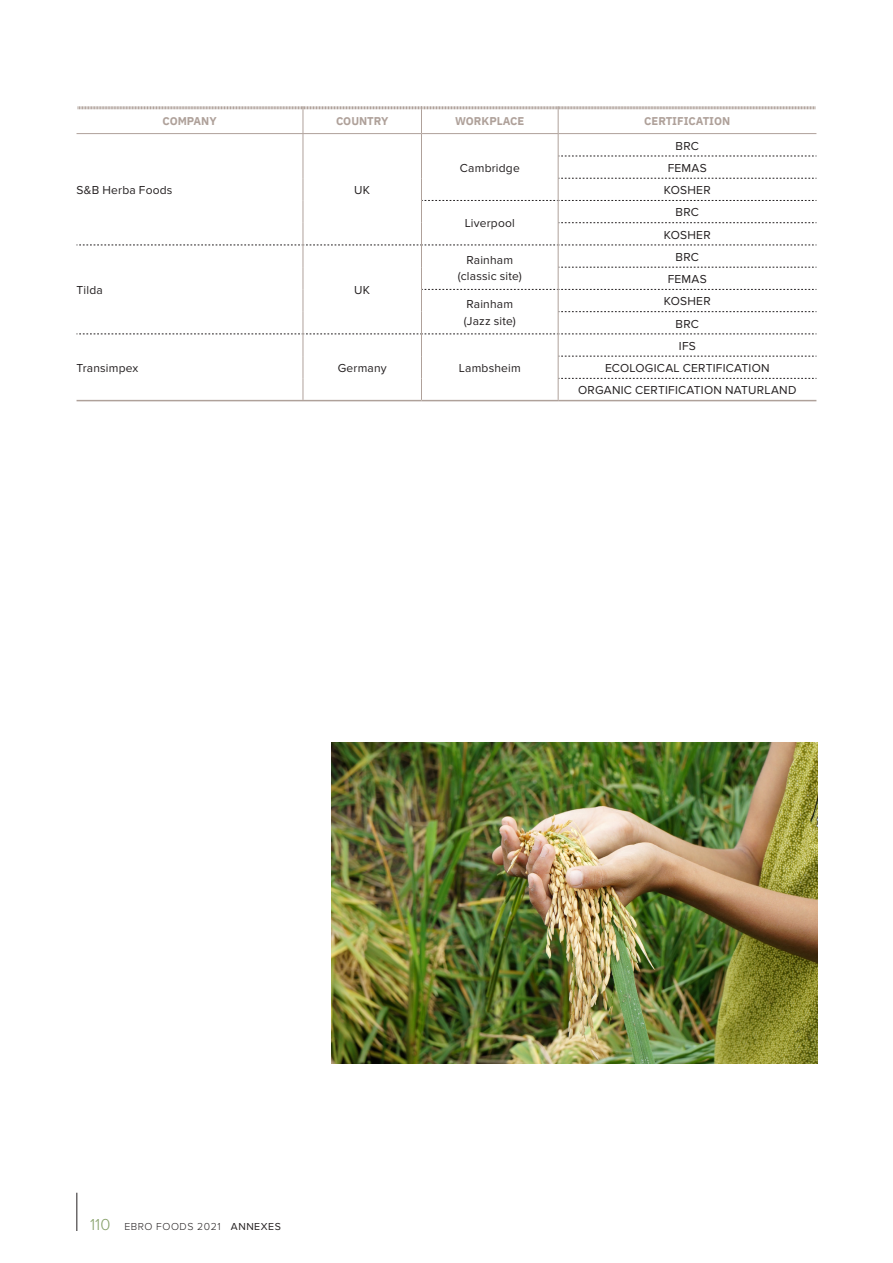
<style>
.page{position:relative;width:893px;height:1263px;background:#fff}
.page>*{position:absolute;margin:0;border:0;box-sizing:border-box;transform-origin:0 0}
._01_texto_tablas{font:12px/16.5px "Proxima Nova";letter-spacing:.015em;color:#231f20;text-align:center}
._00_cabecera_tablas{font:700 11.25px "IBM Plex Sans";color:#afa19a}
.t1{font:300 10.5px "Proxima Nova";letter-spacing:.05em;color:#231f20}
.s1{font-size:16.5px;color:#859f67}
.s2{font-weight:400}
</style>
<div class="page">
<hr style="left:77px;top:1193px;width:1px;height:38px;background:#231f20">
<svg style="left:77px;top:106px;width:739px;height:294px"></svg>
<hr style="left:77px;top:133px;width:226px;height:1px;background:#afa19a">
<hr style="left:303px;top:133px;width:118px;height:1px;background:#afa19a">
<hr style="left:421px;top:133px;width:137px;height:1px;background:#afa19a">
<hr style="left:558px;top:133px;width:258px;height:1px;background:#afa19a">
<hr style="left:558px;top:400px;width:258px;height:1px;background:#afa19a">
<hr style="left:77px;top:400px;width:226px;height:1px;background:#afa19a">
<hr style="left:303px;top:400px;width:118px;height:1px;background:#afa19a">
<hr style="left:421px;top:400px;width:137px;height:1px;background:#afa19a">
<img style="left:332px;top:742px;width:485px;height:322px">
<p class="_00_cabecera_tablas" style="left:162px;top:112px;width:56px">COMPANY</p>
<p class="_00_cabecera_tablas" style="left:336px;top:112px;width:54px">COUNTRY</p>
<p class="_00_cabecera_tablas" style="left:455px;top:112px;width:71px">WORKPLACE</p>
<p class="_00_cabecera_tablas" style="left:644px;top:112px;width:88px">CERTIFICATION</p>
<p class="_01_texto_tablas" style="left:77px;top:182px;width:98px">S&amp;B Herba Foods</p>
<p class="_01_texto_tablas" style="left:354px;top:182px;width:17px">UK</p>
<p class="_01_texto_tablas" style="left:77px;top:282px;width:28px">Tilda</p>
<p class="_01_texto_tablas" style="left:354px;top:282px;width:17px">UK</p>
<p class="_01_texto_tablas" style="left:460px;top:160px;width:61px">Cambridge</p>
<p class="_01_texto_tablas" style="left:465px;top:215px;width:52px">Liverpool</p>
<p class="_01_texto_tablas" style="left:676px;top:138px;width:25px">BRC</p>
<p class="_01_texto_tablas" style="left:668px;top:160px;width:41px">FEMAS</p>
<p class="_01_texto_tablas" style="left:664px;top:182px;width:48px">KOSHER</p>
<p class="_01_texto_tablas" style="left:676px;top:204px;width:25px">BRC</p>
<p class="_01_texto_tablas" style="left:664px;top:226px;width:48px">KOSHER</p>
<p class="_01_texto_tablas" style="left:458px;top:252px;width:65px">Rainham (classic site)</p>
<p class="_01_texto_tablas" style="left:676px;top:249px;width:25px">BRC</p>
<p class="_01_texto_tablas" style="left:668px;top:271px;width:41px">FEMAS</p>
<p class="_01_texto_tablas" style="left:464px;top:296px;width:53px;text-align:left">Rainham (Jazz site)</p>
<p class="_01_texto_tablas" style="left:664px;top:293px;width:48px">KOSHER</p>
<p class="_01_texto_tablas" style="left:676px;top:315px;width:25px">BRC</p>
<p class="_01_texto_tablas" style="left:77px;top:360px;width:63px">Transimpex</p>
<p class="_01_texto_tablas" style="left:338px;top:360px;width:50px">Germany</p>
<p class="_01_texto_tablas" style="left:459px;top:360px;width:63px">Lambsheim</p>
<p class="_01_texto_tablas" style="left:679px;top:338px;width:18px">IFS</p>
<p class="_01_texto_tablas" style="left:605px;top:360px;width:166px">ECOLOGICAL CERTIFICATION</p>
<p class="_01_texto_tablas" style="left:578px;top:382px;width:220px">ORGANIC CERTIFICATION NATURLAND</p>
<p class="t1" style="left:90px;top:1220px;width:192px"><span class="s1">110</span> EBRO FOODS 2021 <span class="s2">ANNEXES</span></p>
</div>
